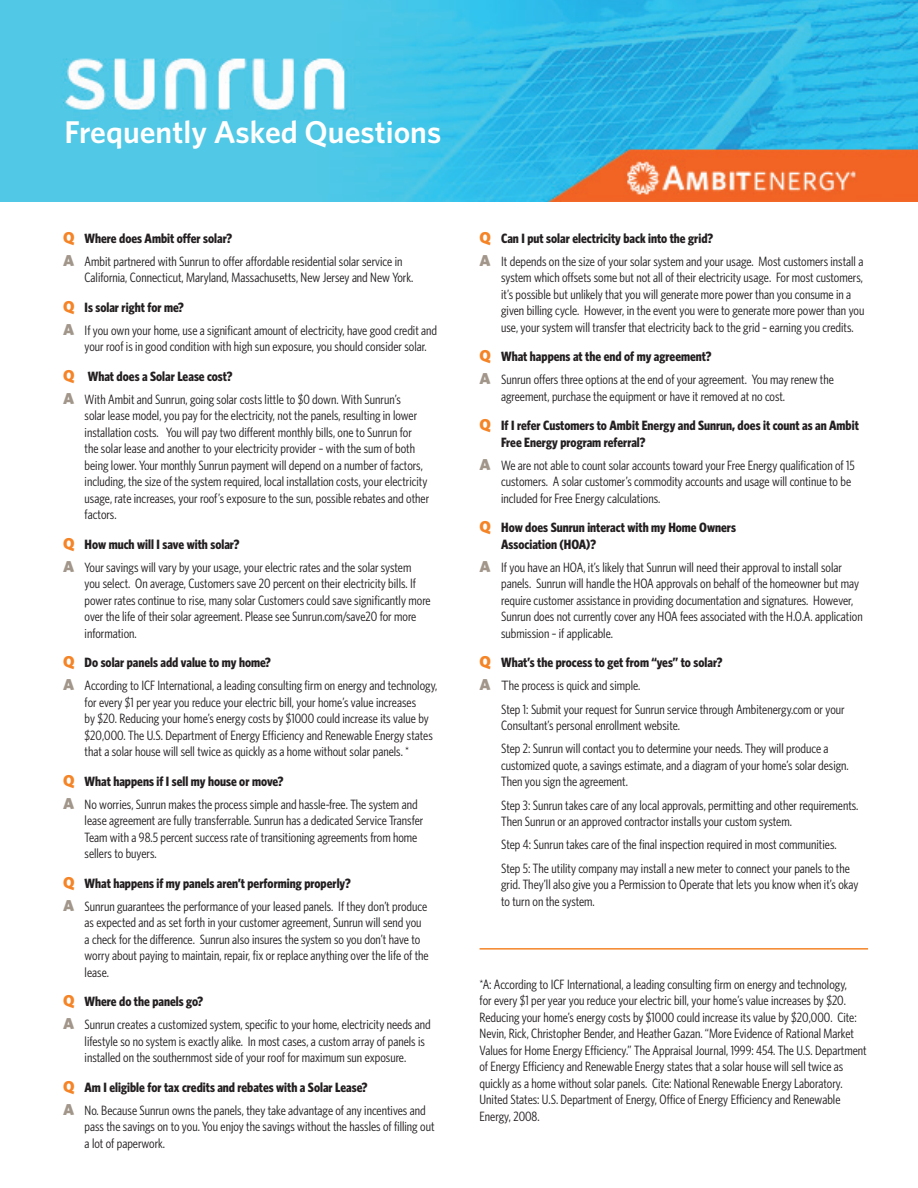
<style>
.page{position:relative;width:918px;height:1188px;background:#fff}
.page>*{position:absolute;margin:0;border:0;box-sizing:border-box;transform-origin:0 0}
.t1{font:600 31.5px "Whitney";color:#fff}
.t2{font:13.5px/16.5px "Whitney Condensed";color:#231f20}
.t3{font:700 13.5px/29.2px "Whitney Condensed";color:#231f20}
.s1{font-family:"Whitney";font-weight:900;font-size:15.75px;color:#f58427}
.s2{font-weight:700}
.s3{font-family:"Whitney";font-weight:900;font-size:15.75px;color:#a19689}
.s4{font-weight:400}
.s5{font-family:"Whitney";font-weight:400}
</style>
<div class="page">
<img style="left:0;top:0;width:918px;height:201px">
<hr style="left:480px;top:948px;width:388px;height:2px;background:#f58427">
<h1 class="t1" style="left:64px;top:111px;width:378px">Frequently Asked Questions</h1>
<p class="t2" style="left:63px;top:226px;width:341px;line-height:23.2px"><span class="s1">Q</span> <span class="s2">Where does Ambit offer solar?<br></span><span class="s3">A</span> Ambit partnered with Sunrun to offer affordable residential solar service in</p>
<p class="t2" style="left:63px;top:263px;width:352px;line-height:29.2px;text-indent:22px">California, Connecticut, Maryland, Massachusetts, New Jersey and New York.<br><span class="s1">Q</span> <span class="s2">Is solar right for me?</span></p>
<p class="t2" style="left:85px;top:322px;width:354px;text-indent:-22px"><span class="s3">A</span> If you own your home, use a significant amount of electricity, have good credit and your roof is in good condition with high sun exposure, you should consider solar.</p>
<p class="t2" style="left:63px;top:364px;width:339px;line-height:23.2px"><span class="s1">Q</span> <span class="s2">What does a Solar Lease cost?<br></span><span class="s3">A</span> With Ambit and Sunrun, going solar costs little to $0 down. With Sunrun’s</p>
<p class="t2" style="left:85px;top:407px;width:346px">solar lease model, you pay for the electricity, not the panels, resulting in lower installation costs. You will pay two different monthly bills, one to Sunrun for the solar lease and another to your electricity provider – with the sum of both being lower. Your monthly Sunrun payment will depend on a number of factors, including, the size of the system required, local installation costs, your electricity usage, rate increases, your roof’s exposure to the sun, possible rebates and other factors.</p>
<p class="t2" style="left:63px;top:532px;width:350px;line-height:23.2px"><span class="s1">Q</span> <span class="s2">How much will I save with solar?<br></span><span class="s3">A</span> Your savings will vary by your usage, your electric rates and the solar system</p>
<p class="t2" style="left:85px;top:575px;width:348px">you select. On average, Customers save 20 percent on their electricity bills. If power rates continue to rise, many solar Customers could save significantly more over the life of their solar agreement. Please see Sunrun.com/save20 for more information.</p>
<p class="t2" style="left:63px;top:650px;width:376px;line-height:23.2px"><span class="s1">Q</span> <span class="s2">Do solar panels add value to my home?<br></span><span class="s3">A</span> According to ICF International, a leading consulting firm on energy and technology,</p>
<p class="t2" style="left:85px;top:694px;width:350px">for every $1 per year you reduce your electric bill, your home’s value increases<br>by $20. Reducing your home’s energy costs by $1000 could increase its value by $20,000. The U.S. Department of Energy Efficiency and Renewable Energy states that a solar house will sell twice as quickly as a home without solar panels. *</p>
<p class="t2" style="left:63px;top:769px;width:356px;line-height:23.2px"><span class="s1">Q</span> <span class="s2">What happens if I sell my house or move?<br></span><span class="s3">A</span> No worries, Sunrun makes the process simple and hassle-free. The system and</p>
<p class="t2" style="left:85px;top:812px;width:340px">lease agreement are fully transferrable. Sunrun has a dedicated Service Transfer<br>Team with a 98.5 percent success rate of transitioning agreements from home sellers to buyers.</p>
<p class="t2" style="left:63px;top:871px;width:366px;line-height:23.2px"><span class="s1">Q</span> <span class="s2">What happens if my panels aren’t performing properly?<br></span><span class="s3">A</span> Sunrun guarantees the performance of your leased panels. If they don’t produce</p>
<p class="t2" style="left:85px;top:914px;width:346px">as expected and as set forth in your customer agreement, Sunrun will send you a check for the difference. Sunrun also insures the system so you don’t have to worry about paying to maintain, repair, fix or replace anything over the life of the lease.</p>
<p class="t2" style="left:63px;top:989px;width:369px;line-height:23.2px"><span class="s1">Q</span> <span class="s2">Where do the panels go?<br></span><span class="s3">A</span> Sunrun creates a customized system, specific to your home, electricity needs and</p>
<p class="t2" style="left:85px;top:1033px;width:342px">lifestyle so no system is exactly alike. In most cases, a custom array of panels is installed on the southernmost side of your roof for maximum sun exposure.</p>
<p class="t2" style="left:63px;top:1075px;width:364px;line-height:23.2px"><span class="s1">Q</span> <span class="s2">Am I eligible for tax credits and rebates with a Solar Lease?<br></span><span class="s3">A</span> No. Because Sunrun owns the panels, they take advantage of any incentives and</p>
<p class="t2" style="left:85px;top:1118px;width:351px">pass the savings on to you. You enjoy the savings without the hassles of filling out a lot of paperwork.</p>
<p class="t2" style="left:480px;top:226px;width:385px;line-height:23.2px"><span class="s1">Q</span> <span class="s2">Can I put solar electricity back into the grid?<br></span><span class="s3">A</span> It depends on the size of your solar system and your usage. Most customers install a</p>
<p class="t2" style="left:501px;top:269px;width:365px">system which offsets some but not all of their electricity usage. For most customers, it’s possible but unlikely that you will generate more power than you consume in a given billing cycle. However, in the event you were to generate more power than you use, your system will transfer that electricity back to the grid – earning you credits.</p>
<p class="t2" style="left:480px;top:344px;width:356px;line-height:23.2px"><span class="s1">Q</span> <span class="s2">What happens at the end of my agreement?<br></span><span class="s3">A</span> Sunrun offers three options at the end of your agreement. You may renew the</p>
<p class="t3" style="left:480px;top:381px;width:381px;text-indent:22px"><span class="s4">agreement, purchase the equipment or have it removed at no cost.<br></span><span class="s1">Q</span> If I refer Customers to Ambit Energy and Sunrun, does it count as an Ambit</p>
<p class="t2" style="left:480px;top:430px;width:377px;line-height:23.2px;text-indent:22px"><span class="s2">Free Energy program referral?<br></span><span class="s3">A</span> We are not able to count solar accounts toward your Free Energy qualification of 15</p>
<p class="t2" style="left:501px;top:473px;width:352px">customers. A solar customer’s commodity accounts and usage will continue to be included for Free Energy calculations.</p>
<p class="t3" style="left:501px;top:519px;width:236px;line-height:16.5px;text-indent:-22px"><span class="s1">Q</span> How does Sunrun interact with my Home Owners<br>Association (HOA)?</p>
<p class="t2" style="left:501px;top:559px;width:363px;text-indent:-22px"><span class="s3">A</span> If you have an HOA, it’s likely that Sunrun will need their approval to install solar panels. Sunrun will handle the HOA approvals on behalf of the homeowner but may require customer assistance in providing documentation and signatures. However, Sunrun does not currently cover any HOA fees associated with the H.O.A. application submission – if applicable.</p>
<p class="t3" style="left:480px;top:650px;width:245px;line-height:23.2px"><span class="s1">Q</span> What’s the process to get from “yes” to solar?<br><span class="s3">A</span> <span class="s5">T</span><span class="s4">he process is quick and simple.</span></p>
<p class="t2" style="left:501px;top:700px;width:345px">Step 1: Submit your request for Sunrun service through Ambitenergy.com or your<br>Consultant’s personal enrollment website.</p>
<p class="t2" style="left:501px;top:740px;width:349px">Step 2: Sunrun will contact you to determine your needs. They will produce a customized quote, a savings estimate, and a diagram of your home’s solar design.<br>Then you sign the agreement.</p>
<p class="t2" style="left:501px;top:796px;width:359px">Step 3: Sunrun takes care of any local approvals, permitting and other requirements.<br>Then Sunrun or an approved contractor installs your custom system.</p>
<p class="t2" style="left:501px;top:833px;width:350px;line-height:23.2px">Step 4: Sunrun takes care of the final inspection required in most communities.<br>Step 5: The utility company may install a new meter to connect your panels to the</p>
<p class="t2" style="left:501px;top:876px;width:359px">grid. They’ll also give you a Permission to Operate that lets you know when it’s okay to turn on the system.</p>
<p class="t2" style="left:480px;top:976px;width:389px">*A: According to ICF International, a leading consulting firm on energy and technology,<br>for every $1 per year you reduce your electric bill, your home’s value increases by $20.<br>Reducing your home’s energy costs by $1000 could increase its value by $20,000. Cite:<br>Nevin, Rick, Christopher Bender, and Heather Gazan. “More Evidence of Rational Market Values for Home Energy Efficiency.” The Appraisal Journal, 1999: 454. The U.S. Department of Energy Efficiency and Renewable Energy states that a solar house will sell twice as quickly as a home without solar panels. Cite: National Renewable Energy Laboratory.<br>United States: U.S. Department of Energy, Office of Energy Efficiency and Renewable Energy, 2008.</p>
</div>
